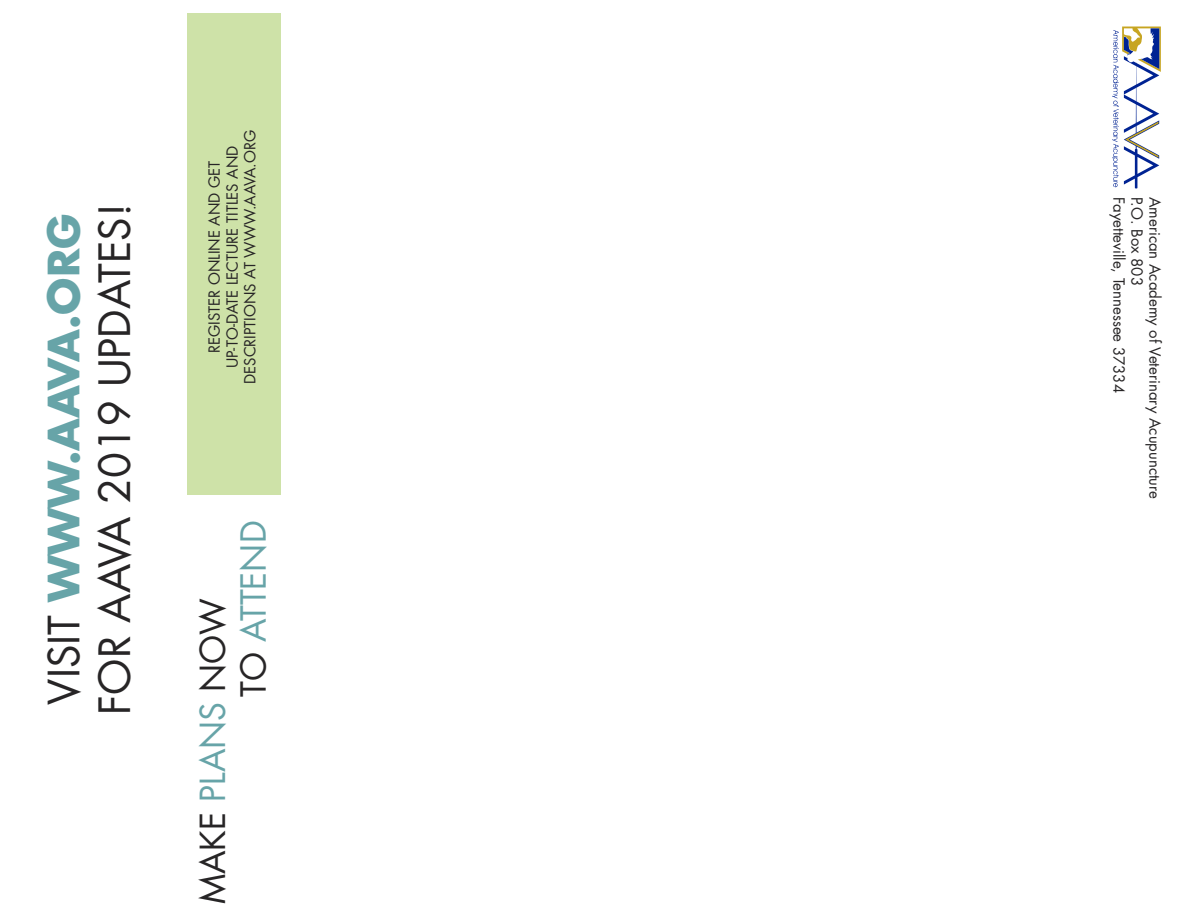
<style>
.page{position:relative;width:1188px;height:918px;background:#fff}
.page>*{position:absolute;margin:0;border:0;box-sizing:border-box;transform-origin:0 0}
.t1{font:42px/50.4px "Futura Std";color:#272526}
.t2{font:33.6px/40.3px "Futura Std";color:#67a4a8}
.t3{font:15px/18px "Futura Std";color:#272526}
.s1{font-weight:700;color:#67a4a8}
.s2{color:#272526}
</style>
<div class="page">
<div style="left:187px;top:14px;width:93px;height:481px;background:#cee2a8"></div>
<svg style="left:1122px;top:26px;width:39px;height:1px"></svg>
<svg style="left:1112px;top:27px;width:49px;height:162px"></svg>
<h1 class="t1" style="left:43px;top:715px;width:513px;rotate:-90deg">VISIT <span class="s1">WWW.AAVA.ORG<br></span>FOR AAVA 2019 UPDATES!</h1>
<p class="t3" style="left:207px;top:384px;width:255px;text-align:center;rotate:-90deg">REGISTER ONLINE AND GET<br>UP-TO-DATE LECTURE TITLES AND<br>DESCRIPTIONS AT WWW.AAVA.ORG</p>
<h2 class="t2" style="left:196px;top:697px;width:178px;text-indent:-207px;rotate:-90deg"><span class="s2">MAKE</span> PLANS <span class="s2">NOW<br>TO</span> ATTEND</h2>
<p class="t3" style="left:1163px;top:197px;width:303px;rotate:90deg">American Academy of Veterinary Acupuncture<br>P.O. Box 803<br>Fayetteville, Tennessee 37334</p>
</div>
